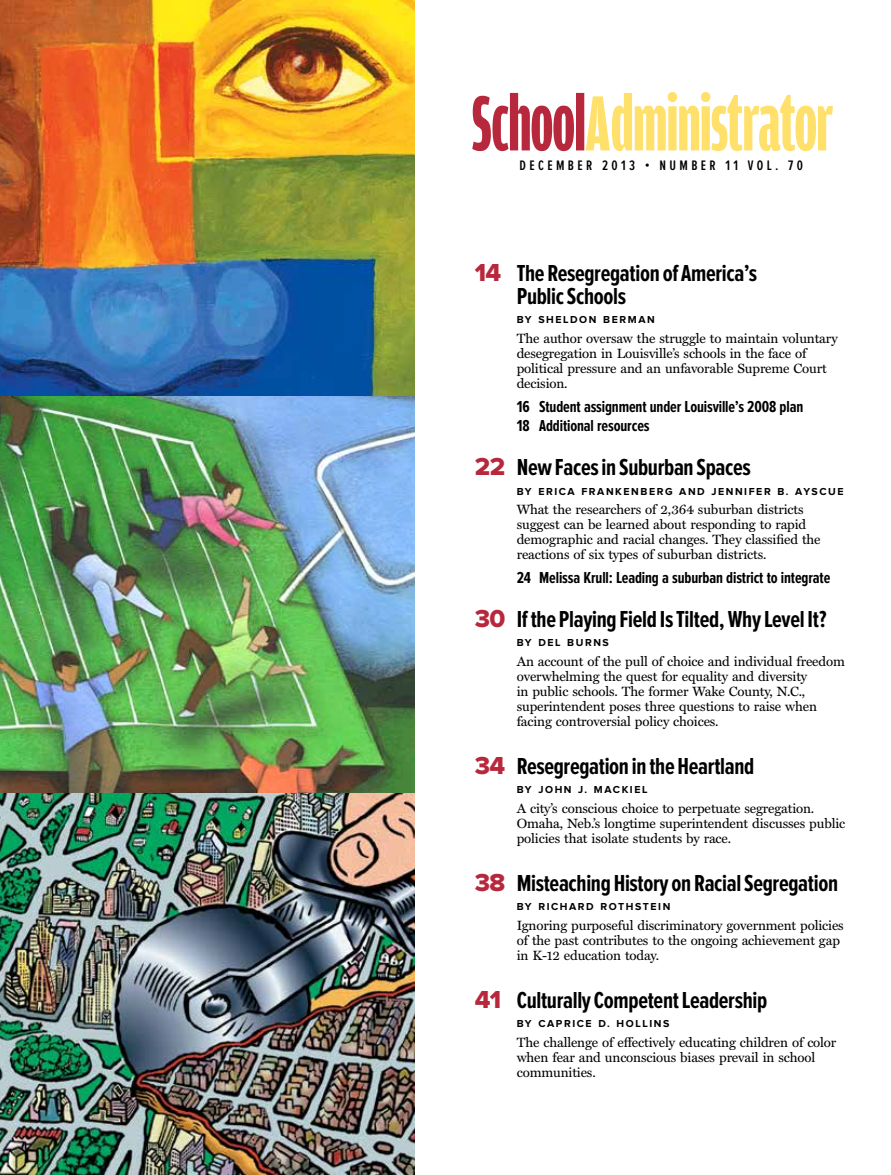
<style>
.page{position:relative;width:891px;height:1175px;background:#fff}
.page>*{position:absolute;margin:0;border:0;box-sizing:border-box;transform-origin:0 0}
.t1{font:700 24px/22.5px "Proxima Nova Ex Cn";letter-spacing:-.015em;color:#000}
.t2{font:700 16.5px/19.5px "Proxima Nova Ex Cn";letter-spacing:-.01em;color:#000}
.t3{font:600 14.25px "Proxima Nova Ex Cn";letter-spacing:.24em;color:#000}
.t4{font:13.5px/15px "Miller Text";letter-spacing:-.01em;color:#000}
.t5{font:700 10.5px "Proxima Nova";letter-spacing:.15em;color:#000}
.s1{font-family:"Proxima Nova Extrabld";font-weight:400;font-size:25.5px;color:#b8283c}
</style>
<div class="page">
<svg style="left:472px;top:92px;width:361px;height:59px"></svg>
<img style="left:0;top:0;width:414px;height:1174px">
<img style="left:0;top:396px;width:414px;height:396px">
<p class="t3" style="left:520px;top:157px;width:285px">DECEMBER 2013 • NUMBER 11 VOL. 70</p>
<h1 class="t1" style="left:517px;top:263px;width:242px;text-indent:-42px"><span class="s1">14</span> The Resegregation of America’s<br>Public Schools</h1>
<p class="t5" style="left:497px;top:315px;width:15px">B</p>
<p class="t5" style="left:525px;top:315px;width:131px">Y SHELDON BERMAN</p>
<p class="t4" style="left:517px;top:331px;width:323px">The author oversaw the struggle to maintain voluntary desegregation in Louisville’s schools in the face of political pressure and an unfavorable Supreme Court decision.</p>
<p class="t2" style="left:517px;top:397px;width:288px">16 Student assignment under Louisville’s 2008 plan<br>18 Additional resources</p>
<h1 class="t1" style="left:475px;top:456px;width:278px"><span class="s1">22</span> New Faces in Suburban Spaces</h1>
<p class="t5" style="left:497px;top:486px;width:15px">B</p>
<p class="t5" style="left:525px;top:486px;width:320px">Y ERICA FRANKENBERG AND JENNIFER B. AYSCUE</p>
<p class="t4" style="left:517px;top:502px;width:305px">What the researchers of 2,364 suburban districts suggest can be learned about responding to rapid demographic and racial changes. They classified the reactions of six types of suburban districts.</p>
<p class="t2" style="left:517px;top:568px;width:315px">24 Melissa Krull: Leading a suburban district to integrate</p>
<h1 class="t1" style="left:475px;top:608px;width:353px"><span class="s1">30</span> If the Playing Field Is Tilted, Why Level It?</h1>
<p class="t5" style="left:497px;top:638px;width:15px">B</p>
<p class="t5" style="left:525px;top:638px;width:85px">Y DEL BURNS</p>
<p class="t4" style="left:517px;top:654px;width:330px">An account of the pull of choice and individual freedom overwhelming the quest for equality and diversity<br>in public schools. The former Wake County, N.C., superintendent poses three questions to raise when facing controversial policy choices.</p>
<h1 class="t1" style="left:475px;top:755px;width:281px"><span class="s1">34</span> Resegregation in the Heartland</h1>
<p class="t5" style="left:497px;top:785px;width:15px">B</p>
<p class="t5" style="left:525px;top:785px;width:124px">Y JOHN J. MACKIEL</p>
<p class="t4" style="left:517px;top:801px;width:330px">A city’s conscious choice to perpetuate segregation.<br>Omaha, Neb.’s longtime superintendent discusses public policies that isolate students by race.</p>
<h1 class="t1" style="left:475px;top:872px;width:365px"><span class="s1">38</span> Misteaching History on Racial Segregation</h1>
<p class="t5" style="left:497px;top:902px;width:15px">B</p>
<p class="t5" style="left:525px;top:902px;width:147px">Y RICHARD ROTHSTEIN</p>
<p class="t4" style="left:517px;top:918px;width:329px">Ignoring purposeful discriminatory government policies of the past contributes to the ongoing achievement gap in K-12 education today.</p>
<h1 class="t1" style="left:475px;top:989px;width:294px"><span class="s1">41</span> Culturally Competent Leadership</h1>
<p class="t5" style="left:497px;top:1019px;width:15px">B</p>
<p class="t5" style="left:525px;top:1019px;width:146px">Y CAPRICE D. HOLLINS</p>
<p class="t4" style="left:517px;top:1035px;width:321px">The challenge of effectively educating children of color when fear and unconscious biases prevail in school communities.</p>
</div>
